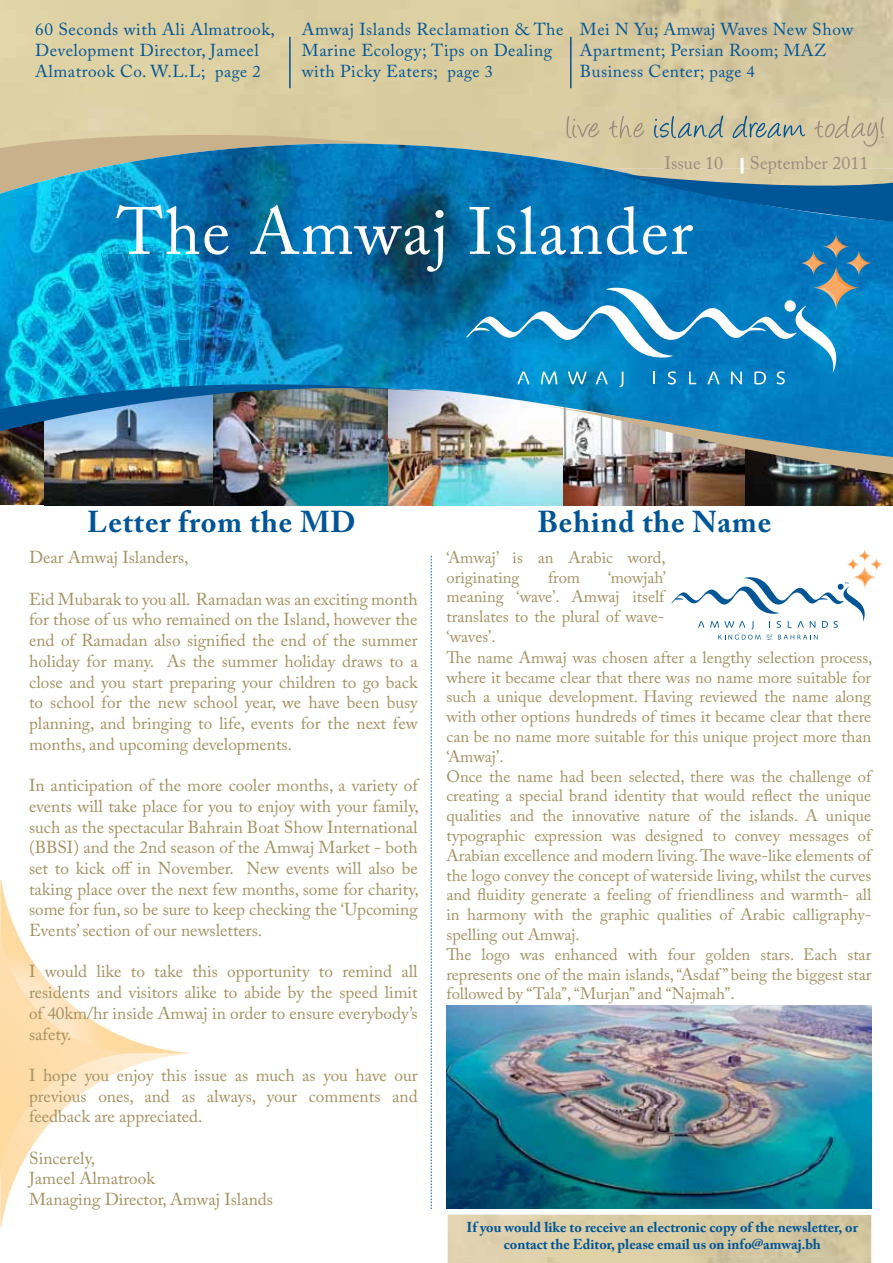
<style>
.page{position:relative;width:893px;height:1263px;background:#fff}
.page>*{position:absolute;margin:0;border:0;box-sizing:border-box;transform-origin:0 0}
.t1{font:66px "Adobe Caslon Pro";letter-spacing:.025em;color:#fff}
.t2{font:700 30px "Adobe Caslon Pro";letter-spacing:.03em;color:#005596}
.t3{font:18px "Adobe Caslon Pro";color:#9a8b7d}
.t4{font:17.25px/20.7px "Adobe Caslon Pro";color:#a39161;text-align:justify}
.t5{font:17.25px/20.7px "Adobe Caslon Pro";letter-spacing:.03em;color:#005596}
.t6{font:16.5px/19.8px "Adobe Caslon Pro";color:#a39161}
.t7{font:700 14.25px/17.1px "Adobe Caslon Pro";color:#005596;text-align:center}
.s1{font-size:16.5px}
</style>
<div class="page">
<img style="left:0;top:468px;width:44px;height:37px">
<img style="left:44px;top:468px;width:701px;height:37px">
<img style="left:745px;top:478px;width:148px;height:27px">
<hr style="left:289px;top:37px;width:2px;height:51px;background:#005596">
<hr style="left:570px;top:37px;width:2px;height:51px;background:#005596">
<svg style="left:431px;top:556px;width:1px;height:653px"></svg>
<svg style="left:0;top:880px;width:188px;height:347px"></svg>
<svg style="left:0;top:92px;width:893px;height:376px;fill:#d8cba1"></svg>
<img style="left:0;top:144px;width:893px;height:319px">
<img style="left:0;top:174px;width:893px;height:274px">
<img style="left:514px;top:402px;width:379px;height:76px">
<hr style="left:740px;top:158px;width:3px;height:16px;background:#fff">
<svg style="left:718px;top:635px;width:100px;height:5px"></svg>
<svg style="left:671px;top:550px;width:212px;height:79px"></svg>
<img style="left:446px;top:1006px;width:425px;height:203px">
<p class="t5" style="left:302px;top:19px;width:263px">Amwaj Islands Reclamation &amp; The<br>Marine Ecology; Tips on Dealing with Picky Eaters; <span class="s1">page 3</span></p>
<p class="t5" style="left:35px;top:19px;width:241px">60 Seconds with Ali Almatrook,<br>Development Director, Jameel<br>Almatrook Co. W.L.L; <span class="s1">page 2</span></p>
<p class="t5" style="left:580px;top:19px;width:275px">Mei N Yu; Amwaj Waves New Show<br>Apartment; Persian Room; MAZ<br>Business Center; <span class="s1">page 4</span></p>
<p class="t3" style="left:664px;top:152px;width:60px">Issue 10</p>
<p class="t3" style="left:750px;top:152px;width:120px">September 2011</p>
<h1 class="t1" style="left:117px;top:192px;width:578px">The Amwaj Islander</h1>
<h2 class="t2" style="left:87px;top:504px;width:270px">Letter from the MD</h2>
<h2 class="t2" style="left:537px;top:504px;width:235px">Behind the Name</h2>
<p class="t4" style="left:29px;top:547px;width:161px">Dear Amwaj Islanders,</p>
<p class="t4" style="left:29px;top:588px;width:390px">Eid Mubarak to you all. Ramadan was an exciting month for those of us who remained on the Island, however the end of Ramadan also signified the end of the summer holiday for many. As the summer holiday draws to a close and you start preparing your children to go back to school for the new school year, we have been busy planning, and bringing to life, events for the next few months, and upcoming developments.</p>
<p class="t4" style="left:29px;top:775px;width:391px">In anticipation of the more cooler months, a variety of events will take place for you to enjoy with your family, such as the spectacular Bahrain Boat Show International (BBSI) and the 2nd season of the Amwaj Market - both set to kick off in November. New events will also be taking place over the next few months, some for charity, some for fun, so be sure to keep checking the ‘Upcoming Events’ section of our newsletters.</p>
<p class="t4" style="left:29px;top:961px;width:390px">I would like to take this opportunity to remind all residents and visitors alike to abide by the speed limit of 40km/hr inside Amwaj in order to ensure everybody’s safety.</p>
<p class="t4" style="left:29px;top:1065px;width:390px">I hope you enjoy this issue as much as you have our previous ones, and as always, your comments and feedback are appreciated.</p>
<p class="t4" style="left:29px;top:1147px;width:246px;text-align:left">Sincerely,<br>Jameel Almatrook<br>Managing Director, Amwaj Islands</p>
<p class="t6" style="left:446px;top:547px;width:221px">‘Amwaj’ is an Arabic word, originating</p>
<p class="t6" style="left:446px;top:567px;width:221px;text-align:justify;text-indent:162px">‘mowjah’ meaning ‘wave’. Amwaj itself translates to the plural of wave-‘waves’.</p>
<p class="t6" style="left:548px;top:567px;width:34px">from</p>
<p class="t6" style="left:446px;top:647px;width:427px">The name Amwaj was chosen after a lengthy selection process, where it became clear that there was no name more suitable for such a unique development. Having reviewed the name along with other options hundreds of times it became clear that there can be no name more suitable for this unique project more than ‘Amwaj’.<br>Once the name had been selected, there was the challenge of creating a special brand identity that would reflect the unique qualities and the innovative nature of the islands. A unique typographic expression was designed to convey messages of Arabian excellence and modern living. The wave-like elements of the logo convey the concept of waterside living, whilst the curves and fluidity generate a feeling of friendliness and warmth- all in harmony with the graphic qualities of Arabic calligraphy&shy;spelling out Amwaj.<br>The logo was enhanced with four golden stars. Each star represents one of the main islands, “Asdaf ” being the biggest star followed by “Tala”, “Murjan” and “Najmah”.</p>
<p class="t7" style="left:466px;top:1218px;width:393px">If you would like to receive an electronic copy of the newsletter, or contact the Editor, please email us on info@amwaj.bh</p>
</div>
